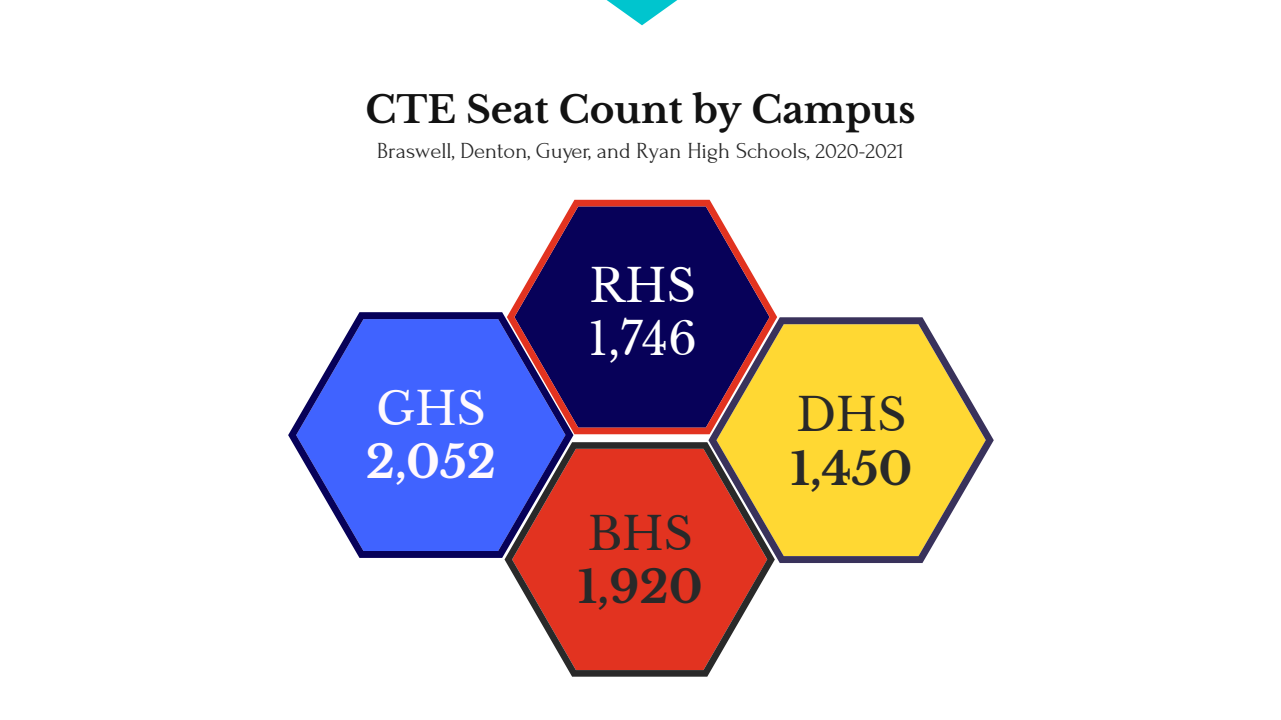
<style>
.page{position:relative;width:1281px;height:720px;background:#fff}
.page>*{position:absolute;margin:0;border:0;box-sizing:border-box;transform-origin:0 0}
.t1{font:700 45px "Libre Baskerville";color:#292929}
.t2{font:45px/53.5px "Libre Baskerville";color:#fff}
.t3{font:45px "Libre Baskerville";letter-spacing:-.005em;color:#292929}
.t4{font:700 45px "Libre Baskerville";color:#fff9fe}
.t5{font:45px "Libre Baskerville";color:#fff9fe}
.t6{font:700 37.5px "Libre Baskerville";color:#121212}
.t7{font:22.5px "Forum";color:#292929}
</style>
<div class="page">
<svg style="left:288px;top:312px;width:285px;height:246px;fill:#4063ff"></svg>
<svg style="left:504px;top:442px;width:269px;height:235px;background:#cc524e"></svg>
<svg style="left:708px;top:317px;width:285px;height:246px;background:#eac350"></svg>
<svg style="left:507px;top:200px;width:270px;height:234px;background:#453473"></svg>
<svg style="left:606px;top:0;width:72px;height:25px"></svg>
<h2 class="t6" style="left:365px;top:86px;width:551px">CTE Seat Count by Campus</h2>
<p class="t7" style="left:377px;top:139px;width:528px">Braswell, Denton, Guyer, and Ryan High Schools, 2020-2021</p>
<h1 class="t5" style="left:376px;top:382px;width:111px">GHS</h1>
<h1 class="t4" style="left:366px;top:435px;width:132px">2,052</h1>
<h1 class="t2" style="left:588px;top:260px;width:110px">RHS<br>1,746</h1>
<h1 class="t3" style="left:587px;top:506px;width:106px">BHS</h1>
<h1 class="t1" style="left:577px;top:559px;width:127px">1,920</h1>
<h1 class="t3" style="left:796px;top:388px;width:111px">DHS</h1>
<h1 class="t1" style="left:790px;top:441px;width:124px">1,450</h1>
</div>
